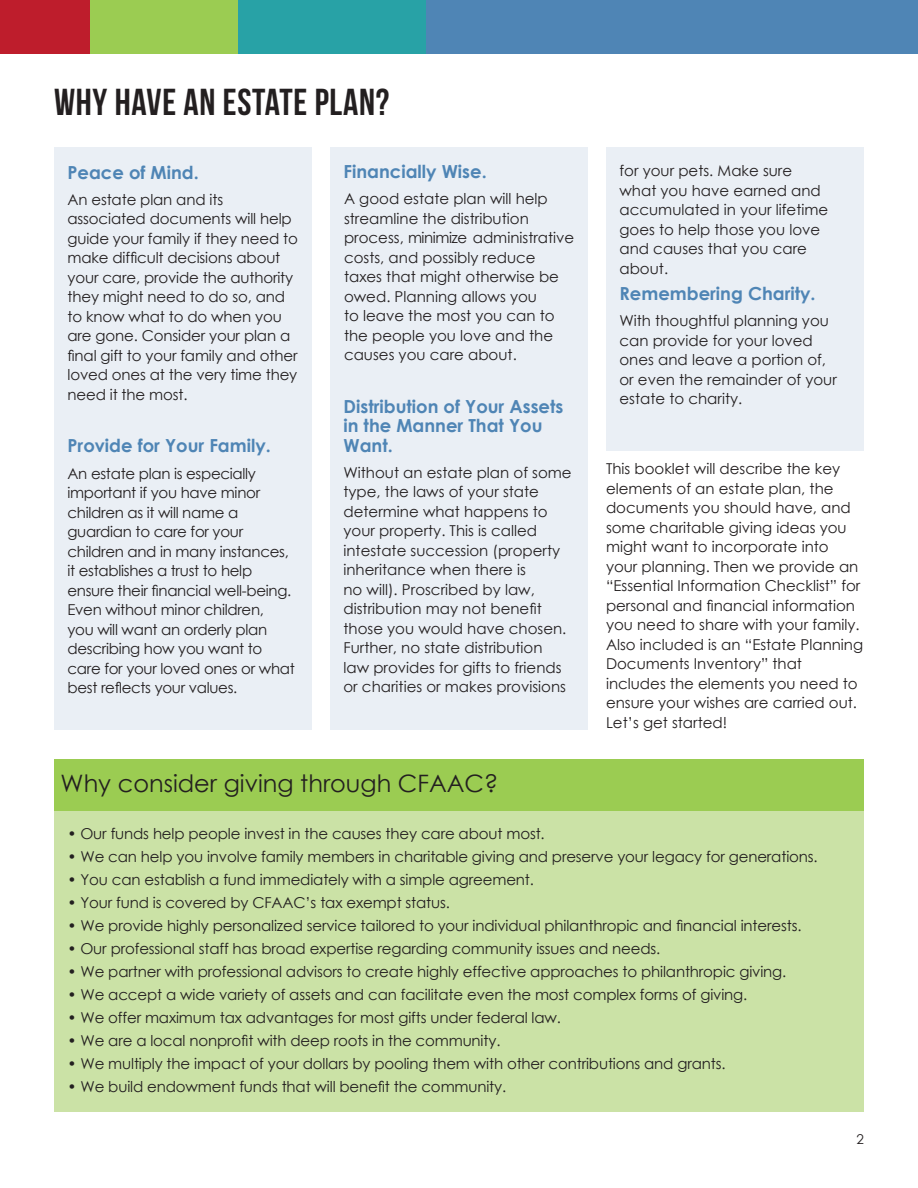
<style>
.page{position:relative;width:918px;height:1188px;background:#fff}
.page>*{position:absolute;margin:0;border:0;box-sizing:border-box;transform-origin:0 0}
.Page_Title__arial{font:37.5px "Bebas Neue";letter-spacing:.02em;color:#231f20}
.Side_Bar_Titles__arial{font:24px "Century Gothic";color:#231f20}
.Body_Text_inside_Box__adobe_garamond{font:700 18px/19.5px "Century Gothic";color:#4f85b5}
.Body_Text_inside_Box__adobe_garamond-2{font:15px/19.5px "Century Gothic";letter-spacing:-.01em;color:#231f20}
.Body_Text__adobe_garamond{font:15px/19.5px "Century Gothic";color:#231f20}
.Page_Number__arial{font:13.5px "Century Gothic";color:#231f20}
</style>
<div class="page">
<div style="left:425px;top:0;width:493px;height:54px;background:#4f85b5"></div>
<div style="left:237px;top:0;width:189px;height:54px;background:#28a2a6"></div>
<div style="left:89px;top:0;width:149px;height:54px;background:#9bcc52"></div>
<div style="left:0;top:0;width:90px;height:54px;background:#be1d2c"></div>
<hr style="left:0;top:0;width:1px;height:54px;background:#4f85b5">
<div style="left:54px;top:808px;width:810px;height:304px;background:#cbe2a6"></div>
<div style="left:54px;top:759px;width:810px;height:51px;background:#9bcc52"></div>
<div style="left:606px;top:147px;width:258px;height:304px;background:#eaeff5"></div>
<div style="left:54px;top:147px;width:258px;height:583px;background:#eaeff5"></div>
<div style="left:330px;top:147px;width:258px;height:583px;background:#eaeff5"></div>
<p class="Page_Title__arial" style="left:54px;top:82px;width:337px">WHY HAVE AN ESTATE PLAN?</p>
<p class="Body_Text_inside_Box__adobe_garamond" style="left:68px;top:162px;width:133px">Peace of Mind.</p>
<p class="Body_Text_inside_Box__adobe_garamond-2" style="left:68px;top:190px;width:232px">An estate plan and its associated documents will help guide your family if they need to make difficult decisions about your care, provide the authority they might need to do so, and to know what to do when you are gone. Consider your plan a final gift to your family and other loved ones at the very time they need it the most.</p>
<p class="Body_Text_inside_Box__adobe_garamond" style="left:68px;top:435px;width:205px">Provide for Your Family.</p>
<p class="Body_Text_inside_Box__adobe_garamond-2" style="left:68px;top:463px;width:229px">An estate plan is especially important if you have minor children as it will name a guardian to care for your children and in many instances, it establishes a trust to help ensure their financial well-being.<br>Even without minor children,<br>you will want an orderly plan describing how you want to care for your loved ones or what best reflects your values.</p>
<p class="Body_Text_inside_Box__adobe_garamond" style="left:344px;top:161px;width:145px">Financially Wise.</p>
<p class="Body_Text_inside_Box__adobe_garamond-2" style="left:344px;top:189px;width:232px">A good estate plan will help streamline the distribution process, minimize administrative costs, and possibly reduce taxes that might otherwise be owed. Planning allows you<br>to leave the most you can to the people you love and the causes you care about.</p>
<p class="Body_Text_inside_Box__adobe_garamond" style="left:344px;top:396px;width:221px">Distribution of Your Assets in the Manner That You<br>Want.</p>
<p class="Body_Text_inside_Box__adobe_garamond-2" style="left:344px;top:462px;width:230px">Without an estate plan of some type, the laws of your state determine what happens to your property. This is called intestate succession (property inheritance when there is<br>no will). Proscribed by law, distribution may not benefit those you would have chosen.<br>Further, no state distribution law provides for gifts to friends or charities or makes provisions</p>
<p class="Body_Text_inside_Box__adobe_garamond-2" style="left:620px;top:161px;width:210px">for your pets. Make sure what you have earned and accumulated in your lifetime goes to help those you love and causes that you care about.</p>
<p class="Body_Text_inside_Box__adobe_garamond" style="left:620px;top:283px;width:198px">Remembering Charity.</p>
<p class="Body_Text_inside_Box__adobe_garamond-2" style="left:620px;top:311px;width:219px">With thoughtful planning you can provide for your loved ones and leave a portion of, or even the remainder of your estate to charity.</p>
<p class="Body_Text__adobe_garamond" style="left:606px;top:459px;width:259px">This booklet will describe the key elements of an estate plan, the documents you should have, and some charitable giving ideas you might want to incorporate into your planning. Then we provide an “Essential Information Checklist” for personal and financial information you need to share with your family.<br>Also included is an “Estate Planning<br>Documents Inventory” that includes the elements you need to ensure your wishes are carried out.<br>Let’s get started!</p>
<p class="Side_Bar_Titles__arial" style="left:61px;top:767px;width:439px">Why consider giving through CFAAC?</p>
<p class="Body_Text_inside_Box__adobe_garamond-2" style="left:68px;top:823px;width:479px">• Our funds help people invest in the causes they care about most.</p>
<p class="Body_Text_inside_Box__adobe_garamond-2" style="left:68px;top:846px;width:752px">• We can help you involve family members in charitable giving and preserve your legacy for generations.</p>
<p class="Body_Text_inside_Box__adobe_garamond-2" style="left:68px;top:869px;width:468px">• You can establish a fund immediately with a simple agreement.</p>
<p class="Body_Text_inside_Box__adobe_garamond-2" style="left:68px;top:892px;width:384px">• Your fund is covered by CFAAC’s tax exempt status.</p>
<p class="Body_Text_inside_Box__adobe_garamond-2" style="left:68px;top:915px;width:735px">• We provide highly personalized service tailored to your individual philanthropic and financial interests.</p>
<p class="Body_Text_inside_Box__adobe_garamond-2" style="left:68px;top:938px;width:594px">• Our professional staff has broad expertise regarding community issues and needs.</p>
<p class="Body_Text_inside_Box__adobe_garamond-2" style="left:68px;top:961px;width:720px">• We partner with professional advisors to create highly effective approaches to philanthropic giving.</p>
<p class="Body_Text_inside_Box__adobe_garamond-2" style="left:68px;top:984px;width:681px">• We accept a wide variety of assets and can facilitate even the most complex forms of giving.</p>
<p class="Body_Text_inside_Box__adobe_garamond-2" style="left:68px;top:1007px;width:495px">• We offer maximum tax advantages for most gifts under federal law.</p>
<p class="Body_Text_inside_Box__adobe_garamond-2" style="left:68px;top:1030px;width:434px">• We are a local nonprofit with deep roots in the community.</p>
<p class="Body_Text_inside_Box__adobe_garamond-2" style="left:68px;top:1053px;width:660px">• We multiply the impact of your dollars by pooling them with other contributions and grants.</p>
<p class="Body_Text_inside_Box__adobe_garamond-2" style="left:68px;top:1076px;width:440px">• We build endowment funds that will benefit the community.</p>
<p class="Page_Number__arial" style="left:857px;top:1130px;width:9px">2</p>
</div>
